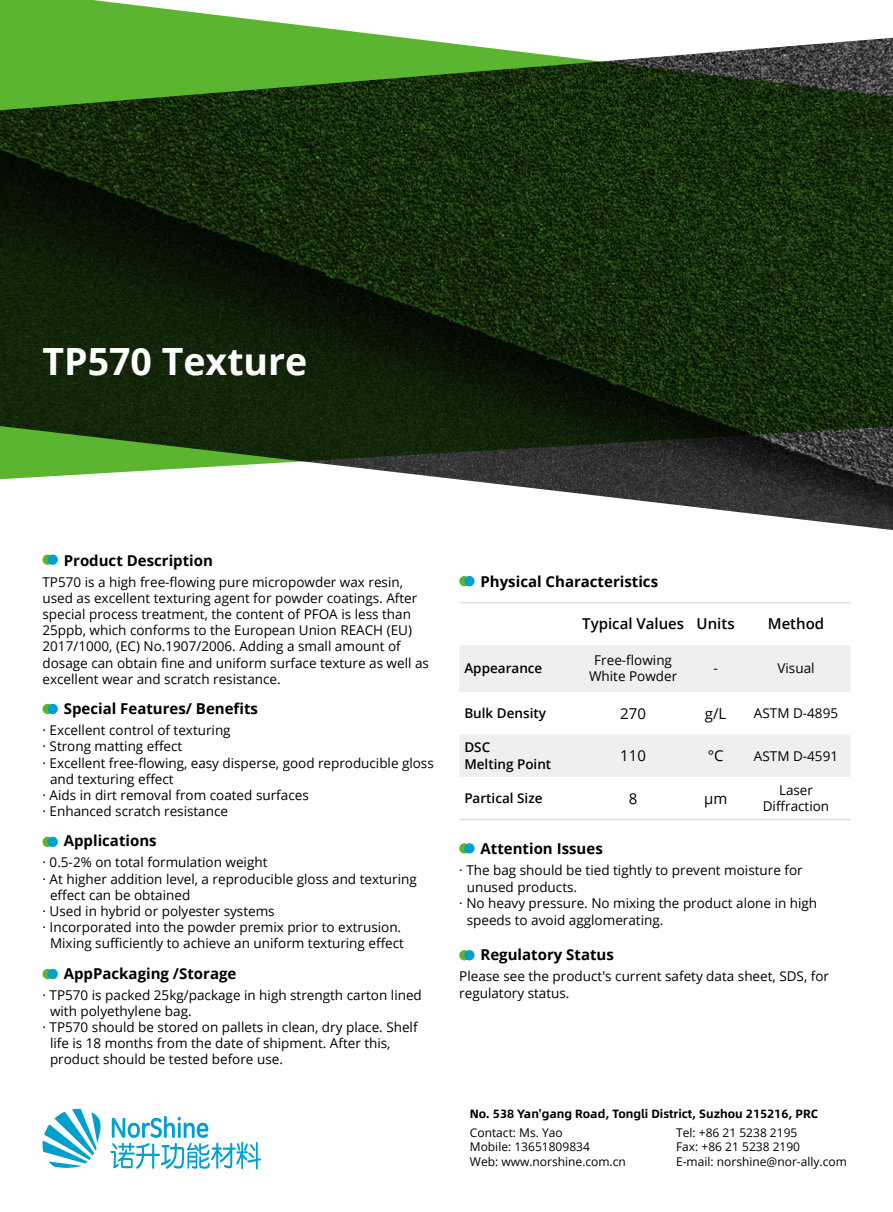
<style>
.page{position:relative;width:893px;height:1212px;background:#fff}
.page>*{position:absolute;margin:0;border:0;box-sizing:border-box;transform-origin:0 0}
.t1{font:700 37.5px "Open Sans";color:#fff}
.t2{font:700 15px "Open Sans";color:#000}
.t3{font:600 15px "Open Sans";color:#000}
.t4{font:15px "Open Sans";color:#000}
.t5{font:13.5px/16.2px "Open Sans";color:#000}
.t6{font:600 13.5px/16.2px "Open Sans";color:#000}
.t7{font:12px/14.4px "Open Sans";color:#000}
.t8{font:700 12px "Alibaba Pu Hui Ti";color:#000}
</style>
<div class="page">
<img style="left:463px;top:480px;width:430px;height:50px">
<svg style="left:0;top:0;width:893px;height:480px"></svg>
<svg style="left:110px;top:1116px;width:151px;height:53px"></svg>
<svg style="left:43px;top:1109px;width:58px;height:59px"></svg>
<div style="left:459px;top:645px;width:391px;height:47px;background:#efefef"></div>
<div style="left:459px;top:735px;width:391px;height:42px;background:#efefef"></div>
<hr style="left:459px;top:602px;width:118px;height:1px;background:#dcdddd">
<hr style="left:577px;top:602px;width:113px;height:1px;background:#dcdddd">
<hr style="left:690px;top:602px;width:52px;height:1px;background:#dcdddd">
<hr style="left:742px;top:602px;width:108px;height:1px;background:#dcdddd">
<hr style="left:459px;top:819px;width:118px;height:1px;background:#dcdddd">
<hr style="left:577px;top:819px;width:113px;height:1px;background:#dcdddd">
<hr style="left:690px;top:819px;width:52px;height:1px;background:#dcdddd">
<hr style="left:742px;top:819px;width:108px;height:1px;background:#dcdddd">
<svg style="left:43px;top:554px;width:10px;height:11px"></svg>
<div style="left:48px;top:554px;width:10px;height:11px;background:#00a0ce;border-radius:50%"></div>
<div style="left:459px;top:576px;width:11px;height:10px;background:#5cb531;border-radius:50%"></div>
<div style="left:464px;top:576px;width:11px;height:10px;background:#00a0ce;border-radius:50%"></div>
<div style="left:459px;top:843px;width:11px;height:10px;background:#5cb531;border-radius:50%"></div>
<div style="left:464px;top:843px;width:11px;height:10px;background:#00a0ce;border-radius:50%"></div>
<div style="left:459px;top:950px;width:11px;height:10px;background:#5cb531;border-radius:50%"></div>
<div style="left:464px;top:950px;width:11px;height:10px;background:#00a0ce;border-radius:50%"></div>
<svg style="left:43px;top:704px;width:10px;height:10px"></svg>
<div style="left:48px;top:704px;width:10px;height:10px;background:#00a0ce;border-radius:50%"></div>
<svg style="left:43px;top:837px;width:10px;height:10px"></svg>
<div style="left:48px;top:837px;width:10px;height:10px;background:#00a0ce;border-radius:50%"></div>
<svg style="left:43px;top:969px;width:10px;height:10px"></svg>
<div style="left:48px;top:969px;width:10px;height:10px;background:#00a0ce;border-radius:50%"></div>
<h1 class="t1" style="left:43px;top:335px;width:266px">TP570 Texture</h1>
<p class="t2" style="left:64px;top:550px;width:151px">Product Description</p>
<p class="t5" style="left:43px;top:573px;width:388px">TP570 is a high free-flowing pure micropowder wax resin, used as excellent texturing agent for powder coatings. After special process treatment, the content of PFOA is less than 25ppb, which conforms to the European Union REACH (EU)<br>2017/1000, (EC) No.1907/2006. Adding a small amount of dosage can obtain fine and uniform surface texture as well as excellent wear and scratch resistance.</p>
<p class="t2" style="left:64px;top:698px;width:196px">Special Features/ Benefits</p>
<p class="t5" style="left:43px;top:722px;width:190px">· Excellent control of texturing</p>
<p class="t5" style="left:43px;top:738px;width:141px">· Strong matting effect</p>
<p class="t5" style="left:43px;top:754px;width:393px">· Excellent free-flowing, easy disperse, good reproducible gloss</p>
<p class="t5" style="left:50px;top:770px;width:125px">and texturing effect</p>
<p class="t5" style="left:43px;top:786px;width:268px">· Aids in dirt removal from coated surfaces</p>
<p class="t5" style="left:43px;top:803px;width:187px">· Enhanced scratch resistance</p>
<p class="t2" style="left:64px;top:830px;width:94px">Applications</p>
<p class="t5" style="left:43px;top:854px;width:226px">· 0.5-2% on total formulation weight</p>
<p class="t5" style="left:43px;top:870px;width:376px">· At higher addition level, a reproducible gloss and texturing</p>
<p class="t5" style="left:50px;top:886px;width:142px">effect can be obtained</p>
<p class="t5" style="left:43px;top:902px;width:234px">· Used in hybrid or polyester systems</p>
<p class="t5" style="left:43px;top:919px;width:360px">· Incorporated into the powder premix prior to extrusion.</p>
<p class="t5" style="left:50px;top:935px;width:355px">Mixing sufficiently to achieve an uniform texturing effect</p>
<p class="t2" style="left:64px;top:962px;width:174px">AppPackaging /Storage</p>
<p class="t5" style="left:43px;top:986px;width:381px">· TP570 is packed 25kg/package in high strength carton lined</p>
<p class="t5" style="left:50px;top:1002px;width:143px">with polyethylene bag.</p>
<p class="t5" style="left:43px;top:1018px;width:377px">· TP570 should be stored on pallets in clean, dry place. Shelf</p>
<p class="t5" style="left:50px;top:1035px;width:342px">life is 18 months from the date of shipment. After this,</p>
<p class="t5" style="left:50px;top:1051px;width:234px">product should be tested before use.</p>
<p class="t2" style="left:480px;top:571px;width:179px">Physical Characteristics</p>
<p class="t3" style="left:582px;top:613px;width:154px">Typical Values Units</p>
<p class="t3" style="left:768px;top:613px;width:58px">Method</p>
<p class="t6" style="left:464px;top:660px;width:80px">Appearance</p>
<p class="t5" style="left:589px;top:652px;width:90px;text-align:center">Free-flowing<br>White Powder</p>
<p class="t5" style="left:713px;top:660px;width:6px">-</p>
<p class="t5" style="left:777px;top:660px;width:39px">Visual</p>
<p class="t6" style="left:464px;top:705px;width:83px">Bulk Density</p>
<p class="t4" style="left:620px;top:703px;width:27px">270</p>
<p class="t4" style="left:705px;top:703px;width:23px">g/L</p>
<p class="t5" style="left:754px;top:705px;width:86px">ASTM D-4895</p>
<p class="t6" style="left:464px;top:739px;width:88px">DSC<br>Melting Point</p>
<p class="t4" style="left:620px;top:745px;width:27px">110</p>
<p class="t4" style="left:708px;top:745px;width:17px">°C</p>
<p class="t5" style="left:754px;top:747px;width:86px">ASTM D-4591</p>
<p class="t6" style="left:464px;top:790px;width:80px">Partical Size</p>
<p class="t4" style="left:629px;top:788px;width:10px">8</p>
<p class="t4" style="left:704px;top:788px;width:25px">µm</p>
<p class="t5" style="left:763px;top:781px;width:68px;text-align:center">Laser<br>Diffraction</p>
<p class="t2" style="left:480px;top:838px;width:124px">Attention Issues</p>
<p class="t5" style="left:459px;top:862px;width:345px">· The bag should be tied tightly to prevent moisture for</p>
<p class="t5" style="left:467px;top:878px;width:112px">unused products.</p>
<p class="t5" style="left:459px;top:894px;width:359px">· No heavy pressure. No mixing the product alone in high</p>
<p class="t5" style="left:467px;top:911px;width:198px">speeds to avoid agglomerating.</p>
<p class="t2" style="left:480px;top:944px;width:135px">Regulatory Status</p>
<p class="t5" style="left:459px;top:968px;width:371px">Please see the product's current safety data sheet, SDS, for regulatory status.</p>
<p class="t8" style="left:470px;top:1104px;width:350px">No. 538 Yan'gang Road, Tongli District, Suzhou 215216, PRC</p>
<p class="t7" style="left:470px;top:1125px;width:158px">Contact: Ms. Yao<br>Mobile: 13651809834<br>Web: www.norshine.com.cn</p>
<p class="t7" style="left:676px;top:1125px;width:172px">Tel: +86 21 5238 2195<br>Fax: +86 21 5238 2190<br>E-mail: norshine@nor-ally.com</p>
</div>
